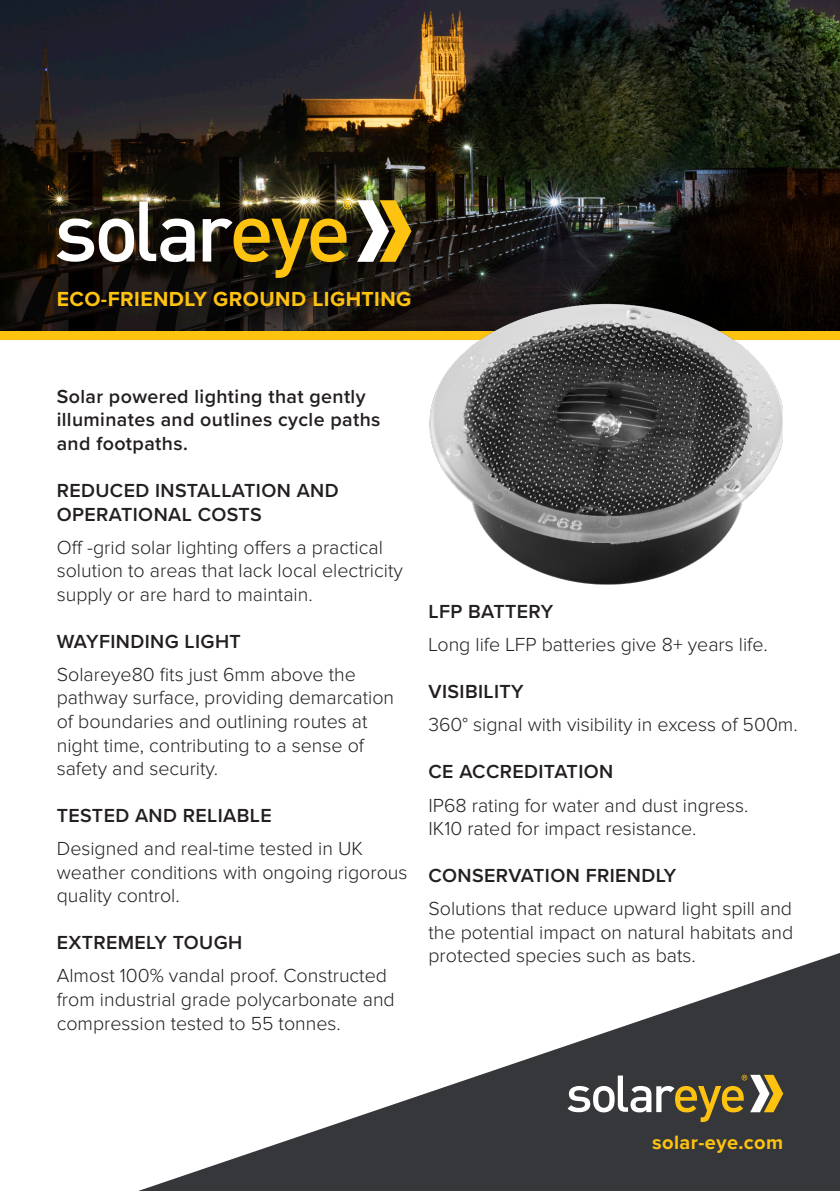
<style>
.page{position:relative;width:840px;height:1191px;background:#fff}
.page>*{position:absolute;margin:0;border:0;box-sizing:border-box;transform-origin:0 0}
.t1{font:700 21px "Proxima Nova";letter-spacing:.02em;color:#fec210}
.t2{font:700 20px "Proxima Nova";letter-spacing:.02em;color:#fec210}
.t3{font:300 19.6px/23.6px "Proxima Nova";color:#231f20}
.t4{font:600 19.6px/23.6px "Proxima Nova";letter-spacing:.02em;color:#231f20}
</style>
<div class="page">
<img style="left:0;top:0;width:839px;height:331px">
<div style="left:0;top:331px;width:839px;height:8px;background:#fec210"></div>
<img style="left:428px;top:290px;width:354px;height:295px">
<svg style="left:138px;top:953px;width:701px;height:238px"></svg>
<svg style="left:567px;top:1074px;width:215px;height:48px;background:#6f6955"></svg>
<img style="left:51px;top:206px;width:6px;height:22px">
<svg style="left:57px;top:201px;width:138px;height:61px"></svg>
<svg style="left:202px;top:200px;width:209px;height:78px;background:#665728"></svg>
<p class="t1" style="left:57px;top:283px;width:356px">ECO-FRIENDLY GROUND LIGHTING</p>
<p class="t4" style="left:57px;top:384px;width:325px">Solar powered lighting that gently illuminates and outlines cycle paths</p>
<p class="t4" style="left:57px;top:431px;width:132px">and footpaths.</p>
<p class="t4" style="left:57px;top:478px;width:283px">REDUCED INSTALLATION AND</p>
<p class="t4" style="left:57px;top:501px;width:206px">OPERATIONAL COSTS</p>
<p class="t3" style="left:57px;top:536px;width:347px">Off -grid solar lighting offers a practical solution to areas that lack local electricity supply or are hard to maintain.</p>
<p class="t4" style="left:57px;top:629px;width:185px">WAYFINDING LIGHT</p>
<p class="t3" style="left:57px;top:663px;width:339px">Solareye80 fits just 6mm above the pathway surface, providing demarcation</p>
<p class="t3" style="left:57px;top:710px;width:312px">of boundaries and outlining routes at</p>
<p class="t3" style="left:57px;top:734px;width:309px">night time, contributing to a sense of</p>
<p class="t3" style="left:57px;top:757px;width:163px">safety and security.</p>
<p class="t4" style="left:57px;top:803px;width:216px">TESTED AND RELIABLE</p>
<p class="t3" style="left:57px;top:837px;width:352px">Designed and real-time tested in UK weather conditions with ongoing rigorous quality control.</p>
<p class="t4" style="left:57px;top:930px;width:187px">EXTREMELY TOUGH</p>
<p class="t3" style="left:57px;top:965px;width:339px">Almost 100% vandal proof. Constructed from industrial grade polycarbonate and compression tested to 55 tonnes.</p>
<p class="t4" style="left:428px;top:599px;width:126px">LFP BATTERY</p>
<p class="t3" style="left:428px;top:633px;width:340px">Long life LFP batteries give 8+ years life.</p>
<p class="t4" style="left:428px;top:679px;width:97px">VISIBILITY</p>
<p class="t3" style="left:428px;top:714px;width:370px">360° signal with visibility in excess of 500m.</p>
<p class="t4" style="left:428px;top:759px;width:186px">CE ACCREDITATION</p>
<p class="t3" style="left:428px;top:794px;width:321px">IP68 rating for water and dust ingress.<br>IK10 rated for impact resistance.</p>
<p class="t4" style="left:428px;top:863px;width:249px">CONSERVATION FRIENDLY</p>
<p class="t3" style="left:428px;top:897px;width:366px;text-align:justify">Solutions that reduce upward light spill and the potential impact on natural habitats and protected species such as bats.</p>
<p class="t2" style="left:652px;top:1127px;width:132px">solar-eye.com</p>
</div>
